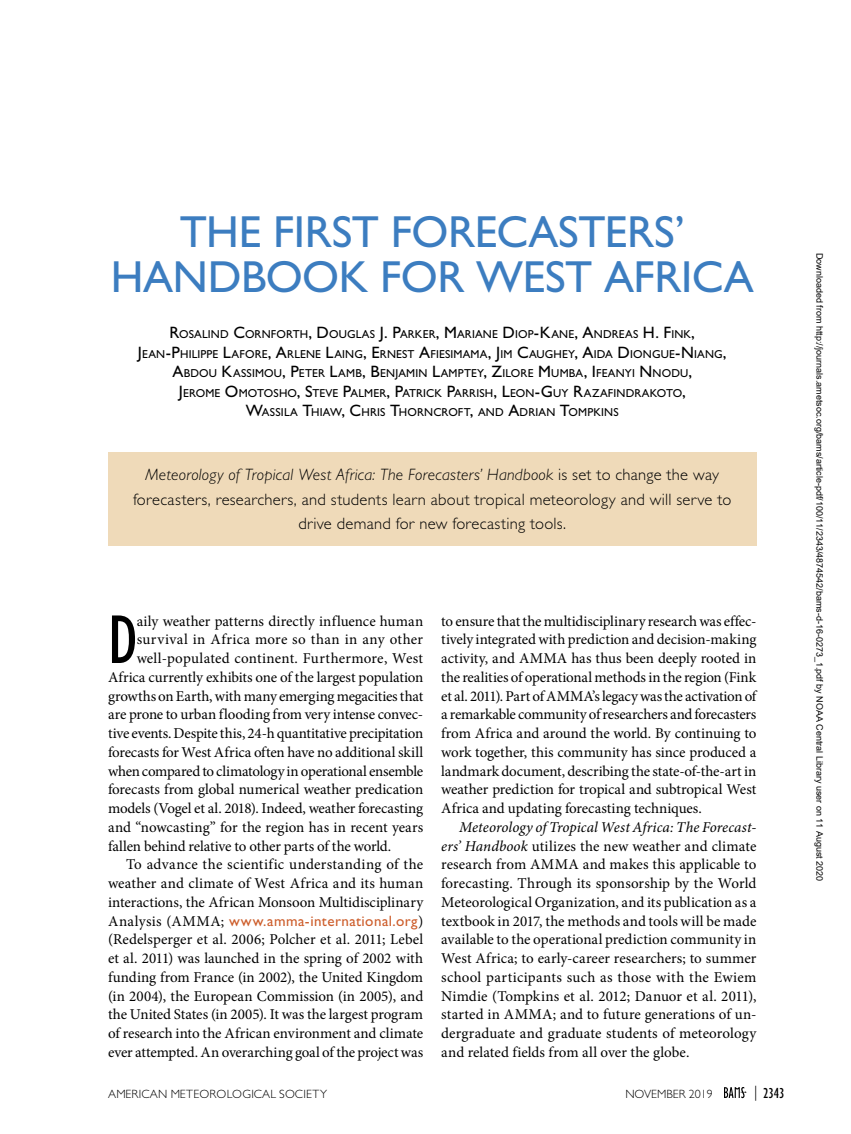
<style>
.page{position:relative;width:851px;height:1134px;background:#fff}
.page>*{position:absolute;margin:0;border:0;box-sizing:border-box;transform-origin:0 0}
.First_Paragraph_w_Dr{font:condensed 71.1px "Gill Sans Std";color:#000}
.Article_Title__Main{font:45px/45px "Gill Sans Std";letter-spacing:-.01em;color:#3c7dc0;text-align:center}
.Capsule_Summary{font:300 16.5px/24.8px "Gill Sans Std";letter-spacing:.02em;color:#000;text-align:center}
.Body_Text{font:15px/18.8px "Minion Pro";letter-spacing:-.005em;color:#000;text-align:justify}
.First_Paragraph_w_Dr-2{font:15px "Minion Pro";letter-spacing:-.01em;color:#000}
.First_Paragraph_w_Dr-3{font:15px "Minion Pro";letter-spacing:.015em;color:#000}
.First_Paragraph_w_Dr-4{font:15px "Minion Pro";letter-spacing:.035em;color:#000}
.t1{font:condensed 15px "Gill Sans Std";color:#000}
.t2{font:300 12px "Gill Sans Std";letter-spacing:.015em;color:#000}
.Authors{font:11.55px/19.5px "Gill Sans Std";letter-spacing:.015em;color:#000;text-align:center}
.t3{font:9px "Arial";color:#000}
.s1{font-size:16.5px}
.s2{font-style:italic}
.s3{font-family:"Gill Sans Std";color:#cd5e2c}
.s4{font-weight:300;font-stretch:normal}
</style>
<div class="page">
<div style="left:108px;top:452px;width:648px;height:94px;background:#efdab9"></div>
<svg style="left:724px;top:1087px;width:22px;height:11px"></svg>
<p class="Article_Title__Main" style="left:111px;top:209px;width:644px">THE FIRST FORECASTERS’<br>HANDBOOK FOR WEST AFRICA</p>
<p class="Authors" style="left:138px;top:325px;width:590px"><span class="s1">R</span>OSALIND <span class="s1">C</span>ORNFORTH<span class="s1">, D</span>OUGLAS <span class="s1">J. P</span>ARKER<span class="s1">, M</span>ARIANE <span class="s1">D</span> IOP<span class="s1">-K</span>ANE<span class="s1">, A</span>NDREAS <span class="s1">H . F</span>INK<span class="s1">, J</span>EAN<span class="s1">-P</span>HILIPPE <span class="s1">L</span>AFORE<span class="s1">, A</span>RLENE <span class="s1">L</span>AING<span class="s1">, E</span>RNEST <span class="s1">A</span>FIESIMAMA<span class="s1">, J</span>IM <span class="s1">C</span>AUGHEY<span class="s1">, A</span>IDA <span class="s1">D</span> IONGUE<span class="s1">-N</span> IANG<span class="s1">, A</span>BDOU <span class="s1">K</span>ASSIMOU<span class="s1">, P</span>ETER <span class="s1">L</span>AMB<span class="s1">, B</span>ENJAMIN <span class="s1">L</span>AMPTEY<span class="s1">, Z</span>ILORE <span class="s1">M</span>UMBA<span class="s1">, I</span> FEANYI <span class="s1">N</span> NODU<span class="s1">,<br>J</span>EROME <span class="s1">O</span>MOTOSHO<span class="s1">, S</span>TEVE <span class="s1">P</span>ALMER<span class="s1">, P</span>ATRIC K <span class="s1">P</span>ARRISH<span class="s1">, L</span>EON<span class="s1">-G</span> UY <span class="s1">R</span>AZAFINDRAKOTO<span class="s1">,<br>W</span>ASSILA <span class="s1">T</span>HIAW<span class="s1">, C</span>HRIS <span class="s1">T</span>HORNCROFT<span class="s1">,</span> AND <span class="s1">A</span>DRIAN <span class="s1">T</span>OMPKINS</p>
<p class="Capsule_Summary" style="left:133px;top:462px;width:600px"><span class="s2">Meteorology of Tropical West Africa: The Forecasters’ Handbook</span> is set to change the way forecasters, researchers, and students learn about tropical meteorology and will serve to drive demand for new forecasting tools.</p>
<p class="First_Paragraph_w_Dr" style="left:108px;top:601px;width:31px">D</p>
<p class="First_Paragraph_w_Dr-2" style="left:137px;top:611px;width:288px">aily weather patterns directly influence human</p>
<p class="First_Paragraph_w_Dr-4" style="left:137px;top:629px;width:288px">survival in Africa more so than in any other</p>
<p class="First_Paragraph_w_Dr-3" style="left:137px;top:648px;width:288px">well-populated continent. Furthermore, West</p>
<p class="First_Paragraph_w_Dr-2" style="left:108px;top:667px;width:317px">Africa currently exhibits one of the largest population</p>
<p class="First_Paragraph_w_Dr-2" style="left:108px;top:686px;width:317px">growths on Earth, with many emerging megacities that</p>
<p class="First_Paragraph_w_Dr-2" style="left:108px;top:704px;width:317px">are prone to urban flooding from very intense convec-</p>
<p class="First_Paragraph_w_Dr-2" style="left:108px;top:723px;width:317px">tive events. Despite this, 24-h quantitative precipitation</p>
<p class="First_Paragraph_w_Dr-2" style="left:108px;top:742px;width:316px">forecasts for West Africa often have no additional skill</p>
<p class="First_Paragraph_w_Dr-2" style="left:108px;top:761px;width:317px">when compared to climatology in operational ensemble</p>
<p class="First_Paragraph_w_Dr-2" style="left:108px;top:779px;width:316px">forecasts from global numerical weather predication</p>
<p class="First_Paragraph_w_Dr-2" style="left:108px;top:798px;width:317px">models (Vogel et al. 2018). Indeed, weather forecasting</p>
<p class="First_Paragraph_w_Dr-2" style="left:108px;top:817px;width:317px">and “nowcasting” for the region has in recent years</p>
<p class="First_Paragraph_w_Dr-2" style="left:108px;top:836px;width:285px">fallen behind relative to other parts of the world.</p>
<p class="Body_Text" style="left:108px;top:855px;width:317px;text-indent:18px">To advance the scientific understanding of the weather and climate of West Africa and its human interactions, the African Monsoon Multidisciplinary Analysis (AMMA; <span class="s3">www.amma-international.org</span>) (Redelsperger et al. 2006; Polcher et al. 2011; Lebel et al. 2011) was launched in the spring of 2002 with funding from France (in 2002), the United Kingdom (in 2004), the European Commission (in 2005), and the United States (in 2005). It was the largest program of research into the African environment and climate ever attempted. An overarching goal of the project was</p>
<p class="Body_Text" style="left:441px;top:611px;width:317px">to ensure that the multidisciplinary research was effec&shy;tively integrated with prediction and decision-making activity, and AMMA has thus been deeply rooted in the realities of operational methods in the region (Fink et al. 2011). Part of AMMA’s legacy was the activation of a remarkable community of researchers and forecasters from Africa and around the world. By continuing to work together, this community has since produced a landmark document, describing the state-of-the-art in weather prediction for tropical and subtropical West Africa and updating forecasting techniques.</p>
<p class="Body_Text" style="left:441px;top:818px;width:317px;text-indent:18px"><span class="s2">Meteorology of Tropical West Africa: The Forecast&shy;ers’ Handbook</span> utilizes the new weather and climate research from AMMA and makes this applicable to forecasting. Through its sponsorship by the World Meteorological Organization, and its publication as a textbook in 2017, the methods and tools will be made available to the operational prediction community in West Africa; to early-career researchers; to summer school participants such as those with the Ewiem Nimdie (Tompkins et al. 2012; Danuor et al. 2011), started in AMMA; and to future generations of un&shy;dergraduate and graduate students of meteorology and related fields from all over the globe.</p>
<p class="t2" style="left:108px;top:1087px;width:220px">AMERICAN METEOROLOGICAL SOCIETY</p>
<p class="t2" style="left:625px;top:1087px;width:89px">NOVEMBER 2019</p>
<p class="t1" style="left:754px;top:1085px;width:32px"><span class="s4">|</span> 2343</p>
<p class="t3" style="left:823px;top:253px;width:630px;rotate:90deg">Downloaded from http://journals.ametsoc.org/bams/article-pdf/100/11/2343/4874542/bams-d-16-0273_1.pdf by NOAA Central Library user on 11 August 2020</p>
</div>
